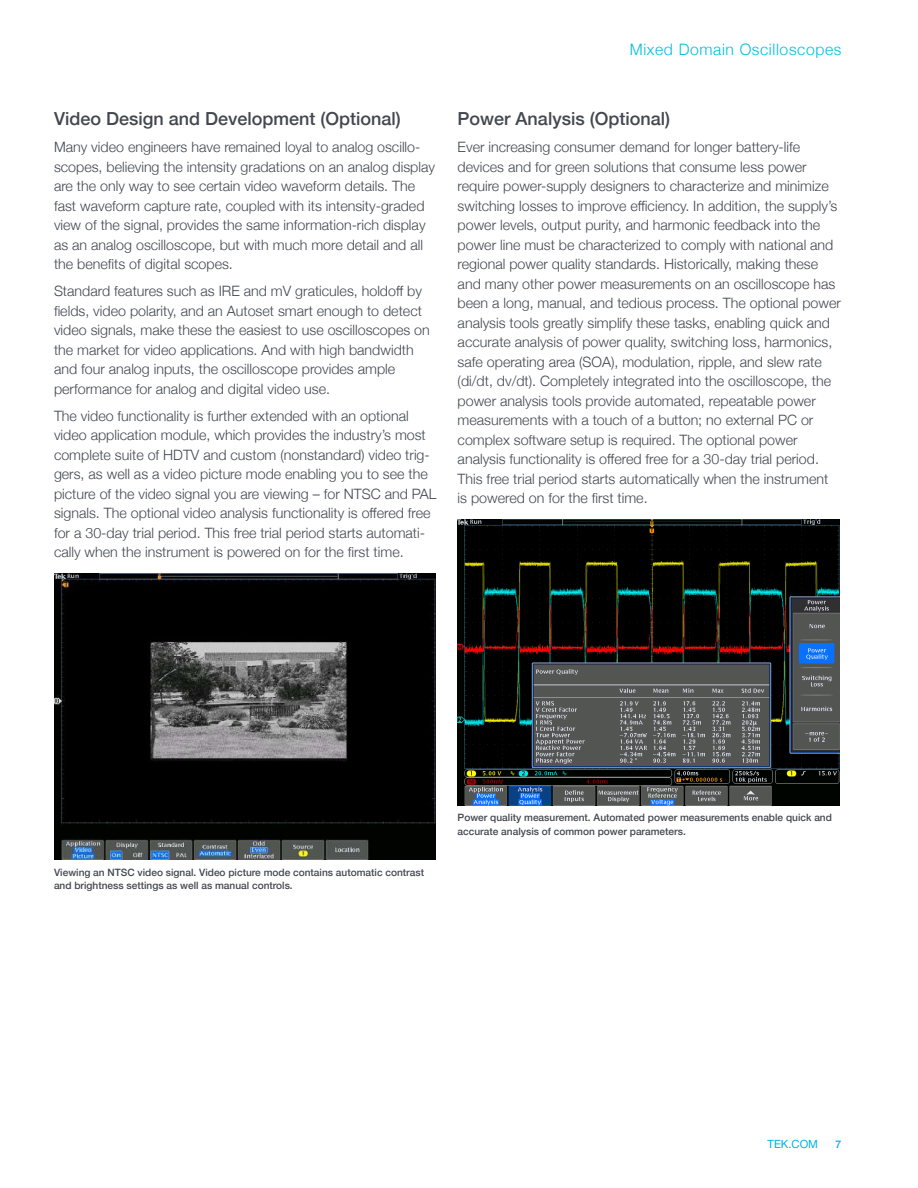
<style>
.page{position:relative;width:918px;height:1188px;background:#fff}
.page>*{position:absolute;margin:0;border:0;box-sizing:border-box;transform-origin:0 0}
.t1{font:500 18px "Helvetica Neue";color:#43474f}
.t2{font:300 15.75px "Helvetica Neue";letter-spacing:.04em;color:#00bfdf}
.t3{font:300 14.25px/19.5px "Helvetica Neue";color:#43474f}
.t4{font:11.25px "Helvetica Neue";color:#00aeef}
.t5{font:500 10.5px "Helvetica Neue";color:#00aeef}
.t6{font:500 10.2px/13.5px "Helvetica Neue";color:#43474f}
</style>
<div class="page">
<img style="left:54px;top:574px;width:382px;height:286px">
<img style="left:458px;top:520px;width:381px;height:286px">
<p class="t2" style="left:630px;top:37px;width:213px">Mixed Domain Oscilloscopes</p>
<p class="t1" style="left:54px;top:104px;width:348px">Video Design and Development (Optional)</p>
<p class="t3" style="left:54px;top:137px;width:383px">Many video engineers have remained loyal to analog oscillo&shy;scopes, believing the intensity gradations on an analog display are the only way to see certain video waveform details. The fast waveform capture rate, coupled with its intensity-graded view of the signal, provides the same information-rich display as an analog oscilloscope, but with much more detail and all the benefits of digital scopes.</p>
<p class="t3" style="left:54px;top:281px;width:377px">Standard features such as IRE and mV graticules, holdoff by fields, video polarity, and an Autoset smart enough to detect video signals, make these the easiest to use oscilloscopes on the market for video applications. And with high bandwidth and four analog inputs, the oscilloscope provides ample performance for analog and digital video use.</p>
<p class="t3" style="left:54px;top:405px;width:384px">The video functionality is further extended with an optional video application module, which provides the industry’s most complete suite of HDTV and custom (nonstandard) video trig&shy;gers, as well as a video picture mode enabling you to see the picture of the video signal you are viewing – for NTSC and PAL signals. The optional video analysis functionality is offered free for a 30-day trial period. This free trial period starts automati&shy;cally when the instrument is powered on for the first time.</p>
<p class="t1" style="left:458px;top:104px;width:214px">Power Analysis (Optional)</p>
<p class="t3" style="left:458px;top:137px;width:385px">Ever increasing consumer demand for longer battery-life devices and for green solutions that consume less power require power-supply designers to characterize and minimize switching losses to improve efficiency. In addition, the supply’s power levels, output purity, and harmonic feedback into the power line must be characterized to comply with national and regional power quality standards. Historically, making these and many other power measurements on an oscilloscope has been a long, manual, and tedious process. The optional power analysis tools greatly simplify these tasks, enabling quick and accurate analysis of power quality, switching loss, harmonics, safe operating area (SOA), modulation, ripple, and slew rate (di/dt, dv/dt). Completely integrated into the oscilloscope, the power analysis tools provide automated, repeatable power measurements with a touch of a button; no external PC or complex software setup is required. The optional power analysis functionality is offered free for a 30-day trial period.<br>This free trial period starts automatically when the instrument is powered on for the first time.</p>
<p class="t6" style="left:54px;top:865px;width:372px">Viewing an NTSC video signal. Video picture mode contains automatic contrast and brightness settings as well as manual controls.</p>
<p class="t6" style="left:458px;top:811px;width:376px">Power quality measurement. Automated power measurements enable quick and accurate analysis of common power parameters.</p>
<p class="t4" style="left:768px;top:1136px;width:52px">TEK.COM</p>
<p class="t5" style="left:836px;top:1136px;width:7px">7</p>
</div>
